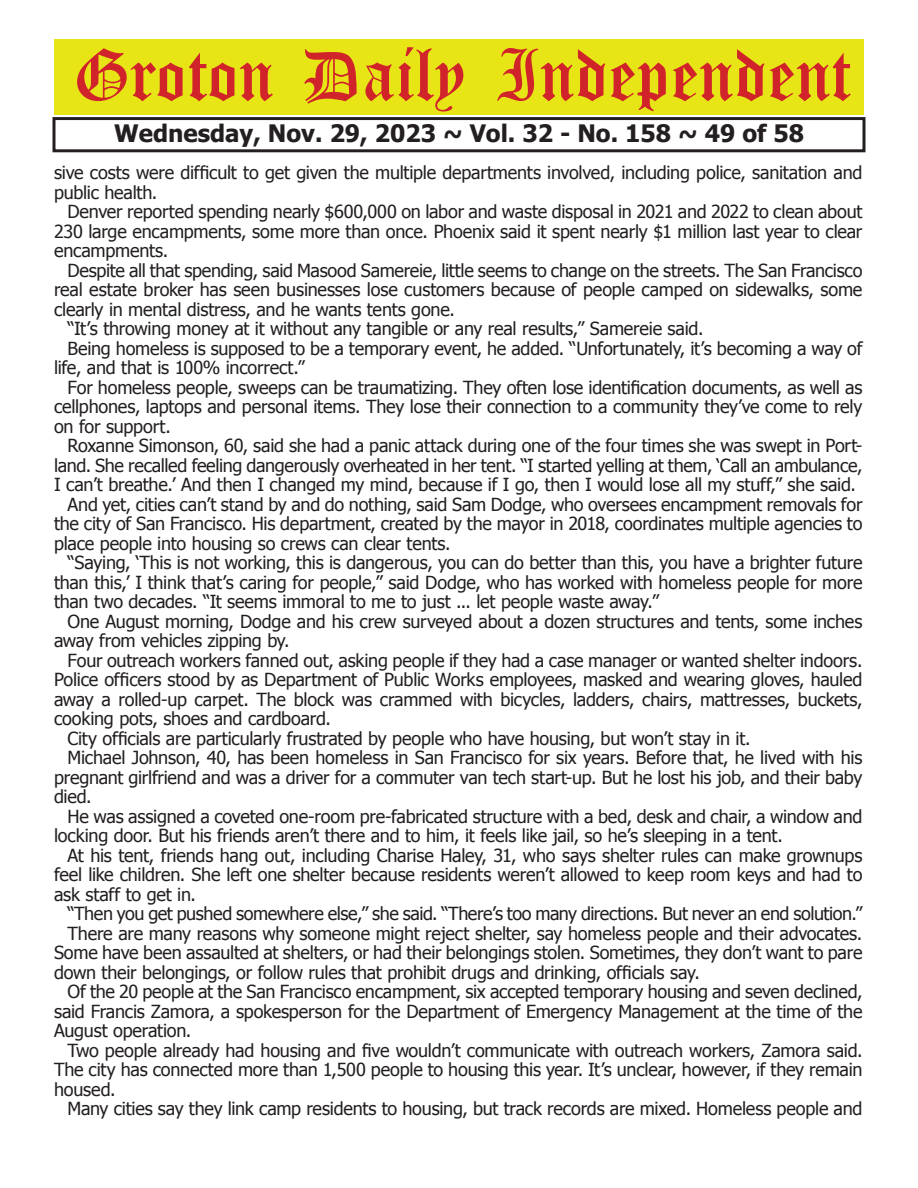
<style>
.page{position:relative;width:918px;height:1188px;background:#fff}
.page>*{position:absolute;margin:0;border:0;box-sizing:border-box;transform-origin:0 0}
.t1{font:54px "Old English Five";color:#d1232a}
.t2{font:700 24px "Tahoma";color:#231f20}
.t3{font:18px/19.5px "Tahoma";letter-spacing:-.01em;color:#231f20}
</style>
<div class="page">
<div style="left:52px;top:117px;width:814px;height:35px;border:3px solid #231f20"></div>
<div style="left:54px;top:40px;width:810px;height:75px;background:#e7e515"></div>
<h1 class="t1" style="left:73px;top:50px;width:779px">Groton Daily Independent</h1>
<h2 class="t2" style="left:114px;top:116px;width:691px">Wednesday, Nov. 29, 2023 ~ Vol. 32 - No. 158 ~ 49 of 58</h2>
<p class="t3" style="left:54px;top:162px;width:810px">sive costs were difficult to get given the multiple departments involved, including police, sanitation and public health.</p>
<p class="t3" style="left:54px;top:201px;width:810px;text-align:justify;text-indent:14px">Denver reported spending nearly $600,000 on labor and waste disposal in 2021 and 2022 to clean about 230 large encampments, some more than once. Phoenix said it spent nearly $1 million last year to clear encampments.</p>
<p class="t3" style="left:68px;top:260px;width:796px">Despite all that spending, said Masood Samereie, little seems to change on the streets. The San Francisco</p>
<p class="t3" style="left:54px;top:279px;width:810px">real estate broker has seen businesses lose customers because of people camped on sidewalks, some</p>
<p class="t3" style="left:54px;top:299px;width:402px">clearly in mental distress, and he wants tents gone.</p>
<p class="t3" style="left:68px;top:318px;width:637px">“It’s throwing money at it without any tangible or any real results,” Samereie said.</p>
<p class="t3" style="left:68px;top:338px;width:796px">Being homeless is supposed to be a temporary event, he added. “Unfortunately, it’s becoming a way of</p>
<p class="t3" style="left:54px;top:357px;width:252px">life, and that is 100% incorrect.”</p>
<p class="t3" style="left:68px;top:377px;width:796px">For homeless people, sweeps can be traumatizing. They often lose identification documents, as well as</p>
<p class="t3" style="left:54px;top:396px;width:810px">cellphones, laptops and personal items. They lose their connection to a community they’ve come to rely</p>
<p class="t3" style="left:54px;top:416px;width:118px">on for support.</p>
<p class="t3" style="left:68px;top:435px;width:796px">Roxanne Simonson, 60, said she had a panic attack during one of the four times she was swept in Port-</p>
<p class="t3" style="left:54px;top:455px;width:810px">land. She recalled feeling dangerously overheated in her tent. “I started yelling at them, ‘Call an ambulance,</p>
<p class="t3" style="left:54px;top:474px;width:803px">I can’t breathe.’ And then I changed my mind, because if I go, then I would lose all my stuff,” she said.</p>
<p class="t3" style="left:68px;top:494px;width:797px">And yet, cities can’t stand by and do nothing, said Sam Dodge, who oversees encampment removals for</p>
<p class="t3" style="left:54px;top:513px;width:810px">the city of San Francisco. His department, created by the mayor in 2018, coordinates multiple agencies to</p>
<p class="t3" style="left:54px;top:533px;width:398px">place people into housing so crews can clear tents.</p>
<p class="t3" style="left:68px;top:552px;width:796px">“Saying, ‘This is not working, this is dangerous, you can do better than this, you have a brighter future</p>
<p class="t3" style="left:54px;top:572px;width:810px">than this,’ I think that’s caring for people,” said Dodge, who has worked with homeless people for more</p>
<p class="t3" style="left:54px;top:591px;width:606px">than two decades. “It seems immoral to me to just ... let people waste away.”</p>
<p class="t3" style="left:68px;top:611px;width:796px">One August morning, Dodge and his crew surveyed about a dozen structures and tents, some inches</p>
<p class="t3" style="left:54px;top:630px;width:237px">away from vehicles zipping by.</p>
<p class="t3" style="left:68px;top:650px;width:797px">Four outreach workers fanned out, asking people if they had a case manager or wanted shelter indoors.</p>
<p class="t3" style="left:54px;top:669px;width:810px">Police officers stood by as Department of Public Works employees, masked and wearing gloves, hauled</p>
<p class="t3" style="left:54px;top:689px;width:810px">away a rolled-up carpet. The block was crammed with bicycles, ladders, chairs, mattresses, buckets,</p>
<p class="t3" style="left:54px;top:708px;width:279px">cooking pots, shoes and cardboard.</p>
<p class="t3" style="left:68px;top:728px;width:685px">City officials are particularly frustrated by people who have housing, but won’t stay in it.</p>
<p class="t3" style="left:68px;top:747px;width:797px">Michael Johnson, 40, has been homeless in San Francisco for six years. Before that, he lived with his</p>
<p class="t3" style="left:54px;top:766px;width:810px">pregnant girlfriend and was a driver for a commuter van tech start-up. But he lost his job, and their baby</p>
<p class="t3" style="left:54px;top:786px;width:39px">died.</p>
<p class="t3" style="left:68px;top:805px;width:797px">He was assigned a coveted one-room pre-fabricated structure with a bed, desk and chair, a window and</p>
<p class="t3" style="left:54px;top:825px;width:730px">locking door. But his friends aren’t there and to him, it feels like jail, so he’s sleeping in a tent.</p>
<p class="t3" style="left:68px;top:844px;width:796px">At his tent, friends hang out, including Charise Haley, 31, who says shelter rules can make grownups</p>
<p class="t3" style="left:54px;top:864px;width:810px">feel like children. She left one shelter because residents weren’t allowed to keep room keys and had to</p>
<p class="t3" style="left:54px;top:883px;width:144px">ask staff to get in.</p>
<p class="t3" style="left:68px;top:903px;width:796px">“Then you get pushed somewhere else,” she said. “There’s too many directions. But never an end solution.”</p>
<p class="t3" style="left:68px;top:922px;width:796px">There are many reasons why someone might reject shelter, say homeless people and their advocates.</p>
<p class="t3" style="left:54px;top:942px;width:810px">Some have been assaulted at shelters, or had their belongings stolen. Sometimes, they don’t want to pare</p>
<p class="t3" style="left:54px;top:961px;width:647px">down their belongings, or follow rules that prohibit drugs and drinking, officials say.</p>
<p class="t3" style="left:68px;top:981px;width:797px">Of the 20 people at the San Francisco encampment, six accepted temporary housing and seven declined,</p>
<p class="t3" style="left:54px;top:1000px;width:810px">said Francis Zamora, a spokesperson for the Department of Emergency Management at the time of the</p>
<p class="t3" style="left:54px;top:1020px;width:139px">August operation.</p>
<p class="t3" style="left:68px;top:1039px;width:797px">Two people already had housing and five wouldn’t communicate with outreach workers, Zamora said.</p>
<p class="t3" style="left:54px;top:1059px;width:810px">The city has connected more than 1,500 people to housing this year. It’s unclear, however, if they remain</p>
<p class="t3" style="left:54px;top:1078px;width:63px">housed.</p>
<p class="t3" style="left:68px;top:1098px;width:796px">Many cities say they link camp residents to housing, but track records are mixed. Homeless people and</p>
</div>
